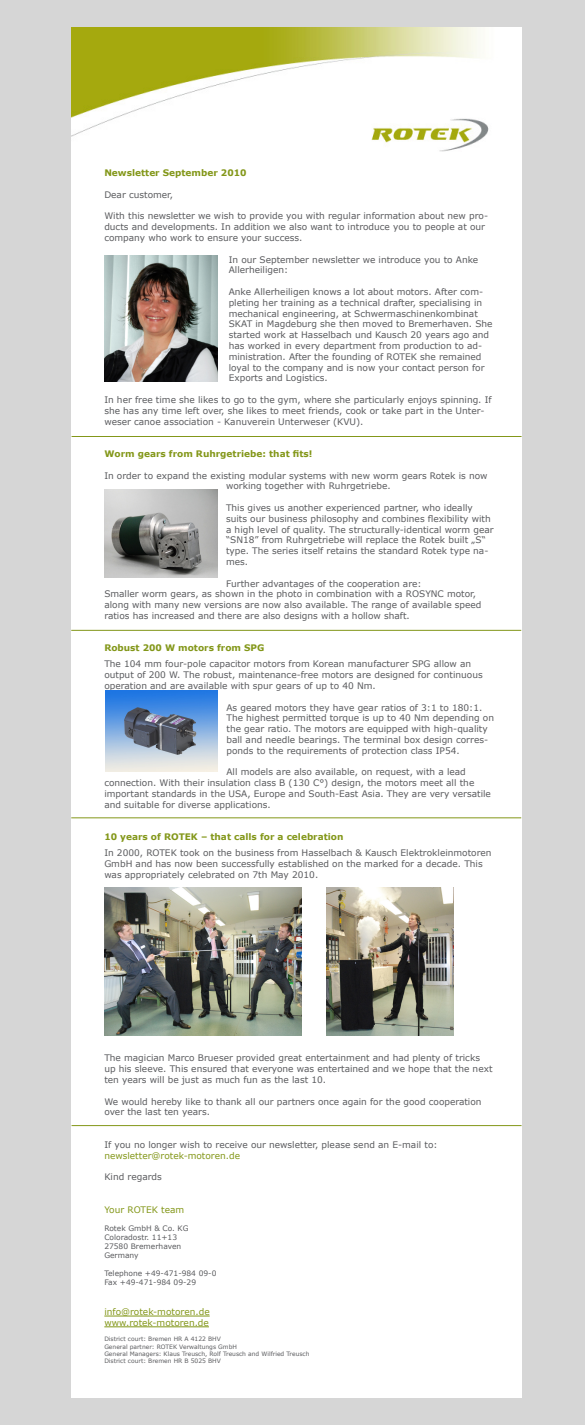
<style>
.page{position:relative;width:585px;height:1425px;background:#d6d6d6}
.page>*{position:absolute;margin:0;border:0;box-sizing:border-box;transform-origin:0 0}
.t1{font:9px/10.8px "Verdana";color:#5a5b5e}
.t2{font:700 9px "Verdana";color:#839719}
.t3{font:9px/10.8px "Verdana";color:#839719}
.t4{font:7.5px/9px "Verdana";color:#5a5b5e}
.t5{font:6px/7.2px "Verdana";color:#5a5b5e}
</style>
<div class="page">
<div style="left:71px;top:27px;width:450px;height:1371px;background:#fff"></div>
<img style="left:71px;top:27px;width:418px;height:125px">
<hr style="left:104px;top:1316px;width:106px;height:1px;background:#839719">
<hr style="left:104px;top:1327px;width:105px;height:1px;background:#839719">
<img style="left:105px;top:255px;width:112px;height:127px">
<img style="left:105px;top:490px;width:112px;height:88px">
<img style="left:105px;top:690px;width:112px;height:81px">
<img style="left:104px;top:887px;width:198px;height:149px">
<img style="left:326px;top:887px;width:127px;height:148px">
<hr style="left:72px;top:1125px;width:450px;height:1px;background:#839719">
<hr style="left:71px;top:817px;width:450px;height:1px;background:#839719">
<hr style="left:71px;top:630px;width:450px;height:1px;background:#839719">
<hr style="left:72px;top:436px;width:450px;height:1px;background:#839719">
<p class="t2" style="left:104px;top:166px;width:144px">Newsletter September 2010</p>
<p class="t1" style="left:104px;top:189px;width:70px">Dear customer,</p>
<p class="t1" style="left:104px;top:211px;width:385px">With this newsletter we wish to provide you with regular information about new pro&shy;ducts and developments. In addition we also want to introduce you to people at our company who work to ensure your success.</p>
<p class="t1" style="left:229px;top:254px;width:251px">In our September newsletter we introduce you to Anke<br>Allerheiligen:</p>
<p class="t1" style="left:229px;top:286px;width:265px">Anke Allerheiligen knows a lot about motors. After com&shy;pleting her training as a technical drafter, specialising in mechanical engineering, at Schwermaschinenkombinat SKAT in Magdeburg she then moved to Bremerhaven. She started work at Hasselbach und Kausch 20 years ago and has worked in every department from production to ad&shy;ministration. After the founding of ROTEK she remained loyal to the company and is now your contact person for Exports and Logistics.</p>
<p class="t1" style="left:104px;top:394px;width:389px">In her free time she likes to go to the gym, where she particularly enjoys spinning. If she has any time left over, she likes to meet friends, cook or take part in the Unter&shy;weser canoe association - Kanuverein Unterweser (KVU).</p>
<p class="t2" style="left:104px;top:447px;width:210px">Worm gears from Ruhrgetriebe: that fits!</p>
<p class="t1" style="left:226px;top:470px;width:263px;text-indent:-122px">In order to expand the existing modular systems with new worm gears Rotek is now working together with Ruhrgetriebe.</p>
<p class="t1" style="left:226px;top:502px;width:269px">This gives us another experienced partner, who ideally suits our business philosophy and combines flexibility with a high level of quality. The structurally-identical worm gear “SN18” from Ruhrgetriebe will replace the Rotek built „S“ type. The series itself retains the standard Rotek type na&shy;mes.</p>
<p class="t1" style="left:104px;top:578px;width:379px;text-indent:122px">Further advantages of the cooperation are:<br>Smaller worm gears, as shown in the photo in combination with a ROSYNC motor, along with many new versions are now also available. The range of available speed ratios has increased and there are also designs with a hollow shaft.</p>
<p class="t2" style="left:104px;top:642px;width:162px">Robust 200 W motors from SPG</p>
<p class="t1" style="left:104px;top:659px;width:380px">The 104 mm four-pole capacitor motors from Korean manufacturer SPG allow an output of 200 W. The robust, maintenance-free motors are designed for continuous operation and are available with spur gears of up to 40 Nm.</p>
<p class="t1" style="left:227px;top:702px;width:269px">As geared motors they have gear ratios of 3:1 to 180:1.<br>The highest permitted torque is up to 40 Nm depending on the gear ratio. The motors are equipped with high-quality ball and needle bearings. The terminal box design corres&shy;ponds to the requirements of protection class IP54.</p>
<p class="t1" style="left:104px;top:767px;width:388px;text-indent:122px">All models are also available, on request, with a lead connection. With their insulation class B (130 C°) design, the motors meet all the important standards in the USA, Europe and South-East Asia. They are very versatile and suitable for diverse applications.</p>
<p class="t2" style="left:104px;top:831px;width:241px">10 years of ROTEK – that calls for a celebration</p>
<p class="t1" style="left:104px;top:847px;width:389px">In 2000, ROTEK took on the business from Hasselbach &amp; Kausch Elektrokleinmotoren<br>GmbH and has now been successfully established on the marked for a decade. This was appropriately celebrated on 7th May 2010.</p>
<p class="t1" style="left:104px;top:1053px;width:390px">The magician Marco Brueser provided great entertainment and had plenty of tricks up his sleeve. This ensured that everyone was entertained and we hope that the next ten years will be just as much fun as the last 10.</p>
<p class="t1" style="left:104px;top:1096px;width:379px">We would hereby like to thank all our partners once again for the good cooperation over the last ten years.</p>
<p class="t1" style="left:104px;top:1139px;width:335px">If you no longer wish to receive our newsletter, please send an E-mail to:</p>
<p class="t3" style="left:104px;top:1150px;width:137px">newsletter@rotek-motoren.de</p>
<p class="t1" style="left:104px;top:1171px;width:59px">Kind regards</p>
<p class="t3" style="left:104px;top:1204px;width:81px">Your ROTEK team</p>
<p class="t4" style="left:104px;top:1223px;width:86px">Rotek GmbH &amp; Co. KG<br>Coloradostr. 11+13<br>27580 Bremerhaven<br>Germany</p>
<p class="t4" style="left:104px;top:1268px;width:114px">Telephone +49-471-984 09-0<br>Fax +49-471-984 09-29</p>
<p class="t3" style="left:104px;top:1306px;width:107px">info@rotek-motoren.de www.rotek-motoren.de</p>
<p class="t5" style="left:104px;top:1335px;width:207px">District court: Bremen HR A 4122 BHV<br>General partner: ROTEK Verwaltungs GmbH<br>General Managers: Klaus Treusch, Rolf Treusch and Wilfried Treusch District court: Bremen HR B 5025 BHV</p>
</div>
